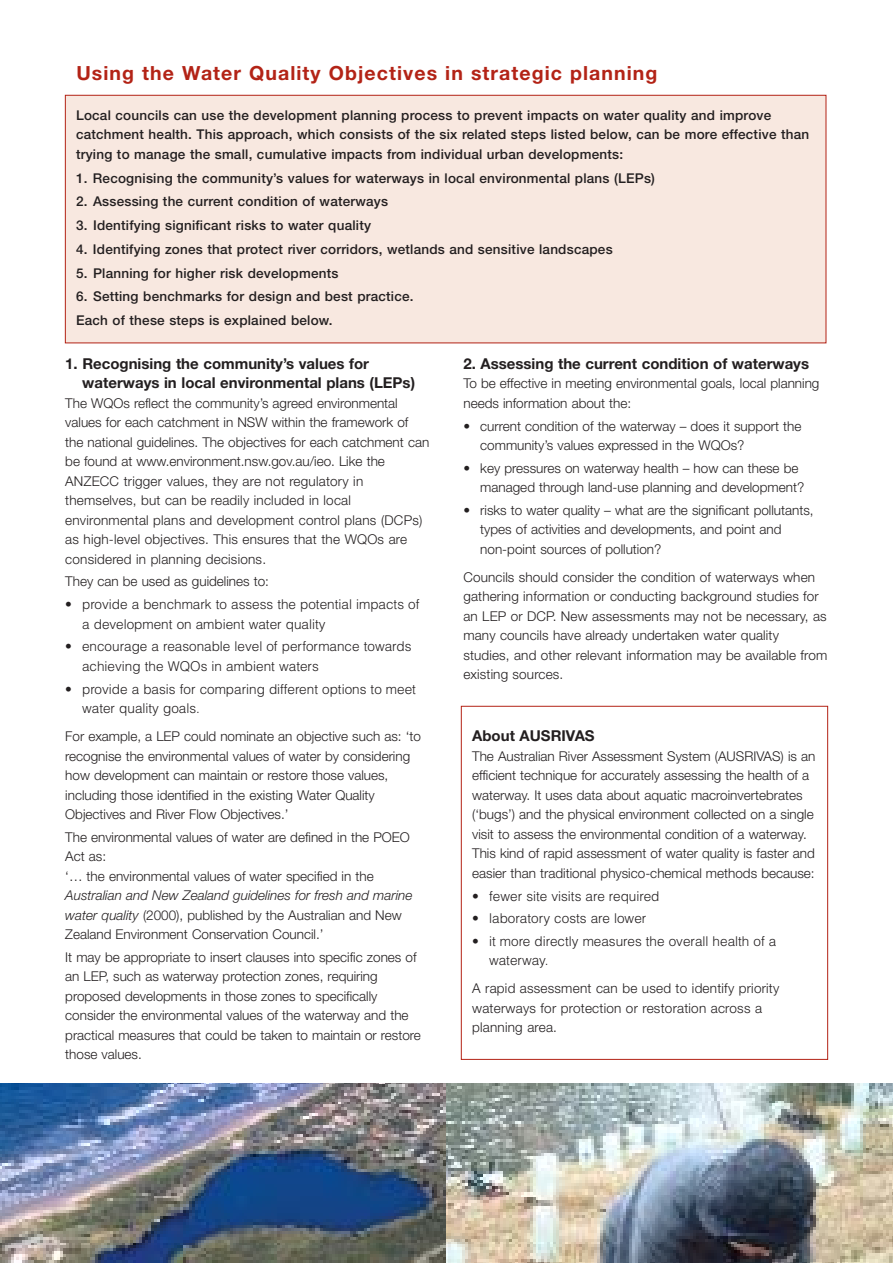
<style>
.page{position:relative;width:893px;height:1263px;background:#fff}
.page>*{position:absolute;margin:0;border:0;box-sizing:border-box;transform-origin:0 0}
.t1{font:700 19.5px "Helvetica Neue";letter-spacing:.055em;color:#b32316}
.t2{font:700 15px/19.5px "Helvetica Neue";color:#231f20}
.t3{font:300 13.5px/19.5px "Helvetica Neue";color:#231f20}
.t4{font:500 13.5px/19.5px "Helvetica Neue";letter-spacing:.015em;color:#231f20}
.t5{font:300 13.5px/19.5px "Helvetica";color:#231f20}
.s1{font-style:italic}
</style>
<div class="page">
<div style="left:461px;top:706px;width:367px;height:354px;border:1px solid #b32316"></div>
<img style="left:0;top:1083px;width:446px;height:180px">
<img style="left:446px;top:1083px;width:447px;height:180px">
<div style="left:65px;top:95px;width:761px;height:248px;background:#f8e8e0"></div>
<div style="left:65px;top:95px;width:761px;height:248px;border:1px solid #b32316"></div>
<h1 class="t1" style="left:76px;top:66px;width:582px">Using the Water Quality Objectives in strategic planning</h1>
<p class="t4" style="left:76px;top:107px;width:735px">Local councils can use the development planning process to prevent impacts on water quality and improve catchment health. This approach, which consists of the six related steps listed below, can be more effective than trying to manage the small, cumulative impacts from individual urban developments:</p>
<p class="t4" style="left:76px;top:169px;width:580px">1. Recognising the community’s values for waterways in local environmental plans (LEPs)</p>
<p class="t4" style="left:76px;top:193px;width:314px">2. Assessing the current condition of waterways</p>
<p class="t4" style="left:76px;top:217px;width:297px">3. Identifying significant risks to water quality</p>
<p class="t4" style="left:76px;top:241px;width:538px">4. Identifying zones that protect river corridors, wetlands and sensitive landscapes</p>
<p class="t4" style="left:76px;top:264px;width:264px">5. Planning for higher risk developments</p>
<p class="t4" style="left:76px;top:286px;width:339px;line-height:23.7px">6. Setting benchmarks for design and best practice.<br>Each of these steps is explained below.</p>
<p class="t2" style="left:82px;top:355px;width:334px;text-indent:-17px">1. Recognising the community’s values for waterways in local environmental plans (LEPs)</p>
<p class="t3" style="left:65px;top:395px;width:365px">The WQOs reflect the community’s agreed environmental values for each catchment in NSW within the framework of the national guidelines. The objectives for each catchment can be found at www.environment.nsw.gov.au/ieo. Like the ANZECC trigger values, they are not regulatory in themselves, but can be readily included in local environmental plans and development control plans (DCPs) as high-level objectives. This ensures that the WQOs are considered in planning decisions.</p>
<p class="t3" style="left:65px;top:573px;width:205px">They can be used as guidelines to:</p>
<p class="t5" style="left:82px;top:596px;width:339px;text-indent:-17px">• provide a benchmark to assess the potential impacts of a development on ambient water quality</p>
<p class="t5" style="left:82px;top:638px;width:331px;text-indent:-17px">• encourage a reasonable level of performance towards achieving the WQOs in ambient waters</p>
<p class="t5" style="left:82px;top:680px;width:335px;text-indent:-17px">• provide a basis for comparing different options to meet water quality goals.</p>
<p class="t3" style="left:65px;top:728px;width:357px">For example, a LEP could nominate an objective such as: ‘to recognise the environmental values of water by considering how development can maintain or restore those values, including those identified in the existing Water Quality Objectives and River Flow Objectives.’</p>
<p class="t3" style="left:65px;top:828px;width:346px">The environmental values of water are defined in the POEO<br>Act as:<br>‘… the environmental values of water specified in the</p>
<p class="t3" style="left:65px;top:887px;width:349px"><span class="s1">Australian and New Zealand guidelines for fresh and marine water quality</span> (2000), published by the Australian and New<br>Zealand Environment Conservation Council.’</p>
<p class="t3" style="left:65px;top:949px;width:357px">It may be appropriate to insert clauses into specific zones of an LEP, such as waterway protection zones, requiring proposed developments in those zones to specifically consider the environmental values of the waterway and the practical measures that could be taken to maintain or restore those values.</p>
<p class="t2" style="left:463px;top:355px;width:347px">2. Assessing the current condition of waterways</p>
<p class="t3" style="left:463px;top:375px;width:357px">To be effective in meeting environmental goals, local planning needs information about the:</p>
<p class="t3" style="left:480px;top:417px;width:323px;text-indent:-17px">• current condition of the waterway – does it support the community’s values expressed in the WQOs?</p>
<p class="t3" style="left:480px;top:459px;width:325px;text-indent:-17px">• key pressures on waterway health – how can these be managed through land-use planning and development?</p>
<p class="t3" style="left:480px;top:502px;width:335px;text-indent:-17px">• risks to water quality – what are the significant pollutants, types of activities and developments, and point and non-point sources of pollution?</p>
<p class="t3" style="left:463px;top:569px;width:365px">Councils should consider the condition of waterways when gathering information or conducting background studies for an LEP or DCP. New assessments may not be necessary, as many councils have already undertaken water quality studies, and other relevant information may be available from existing sources.</p>
<p class="t2" style="left:472px;top:728px;width:124px">About AUSRIVAS</p>
<p class="t3" style="left:472px;top:748px;width:345px">The Australian River Assessment System (AUSRIVAS) is an efficient technique for accurately assessing the health of a waterway. It uses data about aquatic macroinvertebrates (‘bugs’) and the physical environment collected on a single visit to assess the environmental condition of a waterway.<br>This kind of rapid assessment of water quality is faster and easier than traditional physico-chemical methods because:</p>
<p class="t5" style="left:472px;top:887px;width:189px">• fewer site visits are required</p>
<p class="t5" style="left:472px;top:910px;width:176px">• laboratory costs are lower</p>
<p class="t5" style="left:489px;top:933px;width:289px;text-indent:-17px">• it more directly measures the overall health of a waterway.</p>
<p class="t3" style="left:472px;top:980px;width:309px">A rapid assessment can be used to identify priority waterways for protection or restoration across a planning area.</p>
</div>
